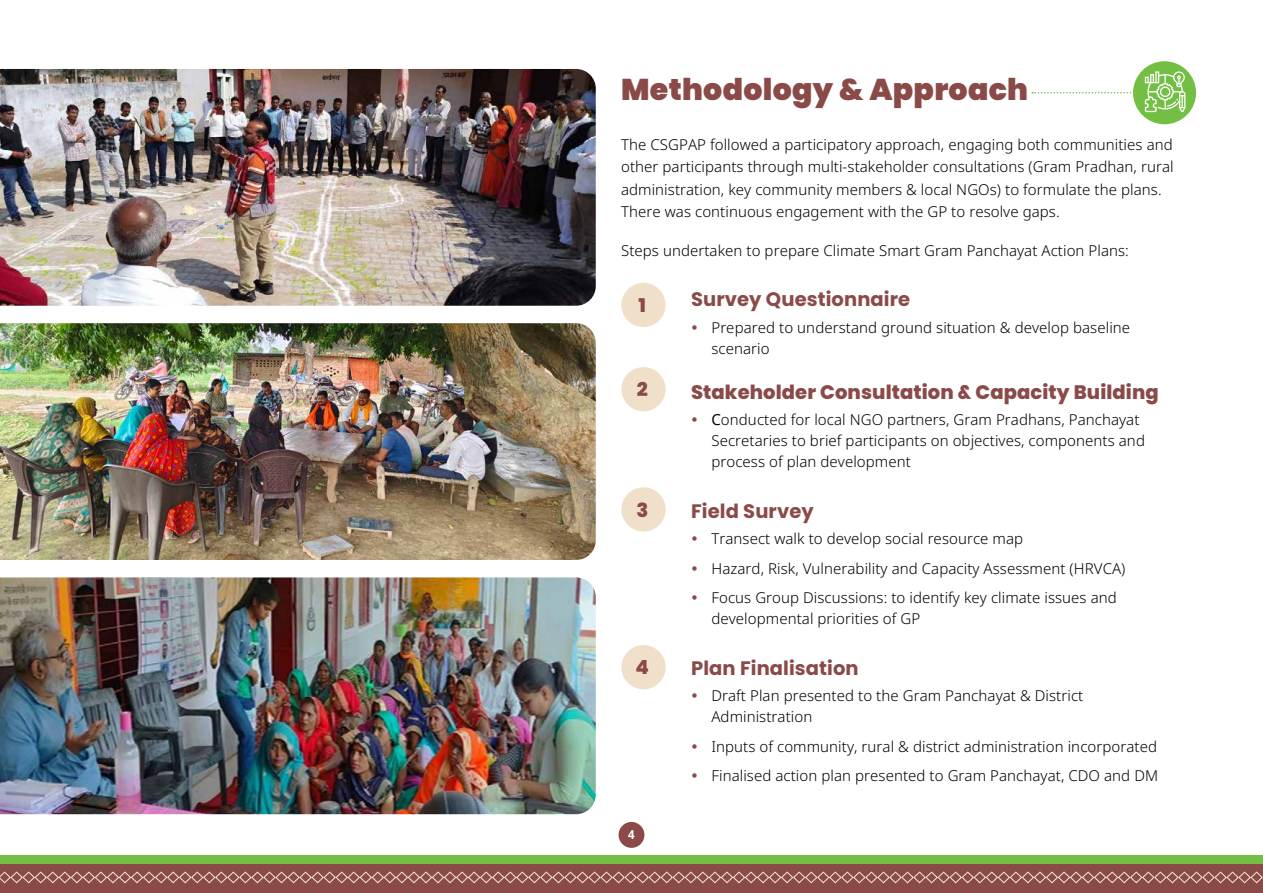
<style>
.page{position:relative;width:1263px;height:893px;background:#fff}
.page>*{position:absolute;margin:0;border:0;box-sizing:border-box;transform-origin:0 0}
.t1{font:900 30px "Poppins";letter-spacing:.01em;color:#8a4a48}
.t2{font:700 19.5px "Poppins";letter-spacing:.005em;color:#8a4a48}
.t3{font:800 19.5px "Poppins";letter-spacing:.005em;color:#8a4a48}
.t4{font:300 15px/21px "Noto Sans";letter-spacing:.005em;color:#000}
.t5{font:700 12.15px "Roboto";color:#fff}
.s1{font-weight:400}
</style>
<div class="page">
<div style="left:618px;top:822px;width:26px;height:26px;background:#8a4a48;border-radius:50%"></div>
<div style="left:0;top:855px;width:1263px;height:38px;background:#72bf44"></div>
<svg style="left:0;top:864px;width:1263px;height:29px;background:#935854"></svg>
<div style="left:1133px;top:61px;width:63px;height:63px;background:#72bf44;border-radius:50%"></div>
<svg style="left:1145px;top:71px;width:40px;height:41px"></svg>
<svg style="left:1032px;top:92px;width:102px;height:2px"></svg>
<div style="left:621px;top:283px;width:45px;height:44px;background:#f0e0ca;border-radius:50%"></div>
<div style="left:621px;top:367px;width:45px;height:44px;background:#f0e0ca;border-radius:50%"></div>
<div style="left:621px;top:487px;width:45px;height:45px;background:#f0e0ca;border-radius:50%"></div>
<div style="left:621px;top:645px;width:45px;height:44px;background:#f0e0ca;border-radius:50%"></div>
<img style="left:0;top:69px;width:596px;height:237px">
<img style="left:0;top:323px;width:596px;height:237px">
<img style="left:0;top:577px;width:596px;height:237px">
<h1 class="t1" style="left:621px;top:72px;width:409px">Methodology &amp; Approach</h1>
<p class="t4" style="left:621px;top:133px;width:554px;line-height:22.5px">The CSGPAP followed a participatory approach, engaging both communities and other participants through multi-stakeholder consultations (Gram Pradhan, rural administration, key community members &amp; local NGOs) to formulate the plans.<br>There was continuous engagement with the GP to resolve gaps.</p>
<p class="t4" style="left:621px;top:240px;width:509px">Steps undertaken to prepare Climate Smart Gram Panchayat Action Plans:</p>
<h2 class="t2" style="left:691px;top:288px;width:221px">Survey Questionnaire</h2>
<p class="t4" style="left:711px;top:317px;width:420px">Prepared to understand ground situation &amp; develop baseline scenario</p>
<h2 class="t3" style="left:691px;top:381px;width:469px">Stakeholder Consultation &amp; Capacity Building</h2>
<p class="t4" style="left:711px;top:409px;width:435px"><span class="s1">C</span>onducted for local NGO partners, Gram Pradhans, Panchayat<br>Secretaries to brief participants on objectives, components and process of plan development</p>
<h2 class="t2" style="left:691px;top:499px;width:124px">Field Survey</h2>
<p class="t4" style="left:711px;top:524px;width:415px;line-height:29.7px">Transect walk to develop social resource map<br>Hazard, Risk, Vulnerability and Capacity Assessment (HRVCA)<br>Focus Group Discussions: to identify key climate issues and</p>
<p class="t4" style="left:711px;top:608px;width:210px">developmental priorities of GP</p>
<h2 class="t2" style="left:691px;top:656px;width:169px">Plan Finalisation</h2>
<p class="t4" style="left:711px;top:685px;width:373px">Draft Plan presented to the Gram Panchayat &amp; District<br>Administration</p>
<p class="t4" style="left:711px;top:732px;width:448px;line-height:29.7px">Inputs of community, rural &amp; district administration incorporated<br>Finalised action plan presented to Gram Panchayat, CDO and DM</p>
<h2 class="t3" style="left:639px;top:294px;width:9px">1</h2>
<h2 class="t3" style="left:637px;top:378px;width:13px">2</h2>
<h2 class="t3" style="left:636px;top:498px;width:13px">3</h2>
<h2 class="t3" style="left:636px;top:656px;width:15px">4</h2>
<p class="t5" style="left:628px;top:826px;width:9px">4</p>
</div>
